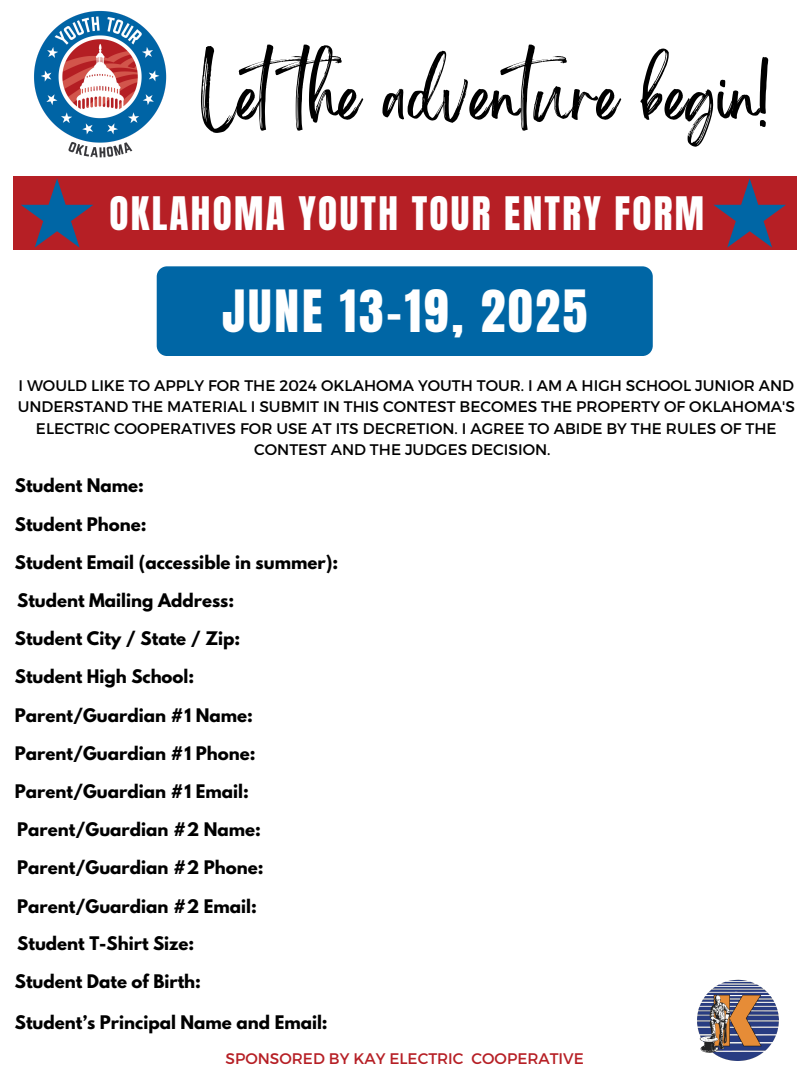
<style>
.page{position:relative;width:810px;height:1080px;background:#fff}
.page>*{position:absolute;margin:0;border:0;box-sizing:border-box;transform-origin:0 0}
.t1{font:56.69px "Brightwall";color:#000}
.t2{font:49.56px "Anton";letter-spacing:.06em;color:#fff}
.t3{font:39.25px "Anton";letter-spacing:.06em;color:#fff}
.t4{font:700 16.62px "League Spartan";color:#000}
.t5{font:15.31px/21.2px "Montserrat";color:#000;text-align:center}
.t6{font:15.31px "Montserrat";color:#b61f25}
</style>
<div class="page">
<div style="left:13px;top:176px;width:783px;height:74px;background:#b61f25"></div>
<svg style="left:21px;top:178px;width:72px;height:70px"></svg>
<svg style="left:713px;top:178px;width:73px;height:70px"></svg>
<div style="left:157px;top:266px;width:496px;height:90px;background:#0066a5"></div>
<img style="left:34px;top:11px;width:133px;height:147px">
<img style="left:697px;top:979px;width:81px;height:82px">
<h2 class="t1" style="left:200px;top:77px;width:573px">Letthe adventure begin!</h2>
<p class="t3" style="left:110px;top:185px;width:596px">OKLAHOMA YOUTH TOUR ENTRY FORM</p>
<h1 class="t2" style="left:222px;top:276px;width:367px">JUNE 13-19, 2025</h1>
<h4 class="t5" style="left:18px;top:374px;width:779px">I WOULD LIKE TO APPLY FOR THE 2024 OKLAHOMA YOUTH TOUR. I AM A HIGH SCHOOL JUNIOR AND UNDERSTAND THE MATERIAL I SUBMIT IN THIS CONTEST BECOMES THE PROPERTY OF OKLAHOMA'S ELECTRIC COOPERATIVES FOR USE AT ITS DECRETION. I AGREE TO ABIDE BY THE RULES OF THE CONTEST AND THE JUDGES DECISION.</h4>
<p class="t4" style="left:15px;top:478px;width:131px">Student Name:</p>
<p class="t4" style="left:15px;top:516px;width:133px">Student Phone:</p>
<p class="t4" style="left:15px;top:554px;width:325px">Student Email (accessible in summer):</p>
<p class="t4" style="left:17px;top:592px;width:218px">Student Mailing Address:</p>
<p class="t4" style="left:15px;top:630px;width:227px">Student City / State / Zip:</p>
<p class="t4" style="left:15px;top:668px;width:181px">Student High School:</p>
<p class="t4" style="left:15px;top:707px;width:240px">Parent/Guardian #1 Name:</p>
<p class="t4" style="left:15px;top:745px;width:242px">Parent/Guardian #1 Phone:</p>
<p class="t4" style="left:15px;top:783px;width:236px">Parent/Guardian #1 Email:</p>
<p class="t4" style="left:17px;top:821px;width:245px">Parent/Guardian #2 Name:</p>
<p class="t4" style="left:17px;top:859px;width:248px">Parent/Guardian #2 Phone:</p>
<p class="t4" style="left:17px;top:898px;width:241px">Parent/Guardian #2 Email:</p>
<p class="t4" style="left:17px;top:935px;width:179px">Student T-Shirt Size:</p>
<p class="t4" style="left:15px;top:973px;width:188px">Student Date of Birth:</p>
<p class="t4" style="left:15px;top:1014px;width:314px">Student’s Principal Name and Email:</p>
<p class="t6" style="left:226px;top:1048px;width:360px">SPONSORED BY KAY ELECTRIC COOPERATIVE</p>
</div>
